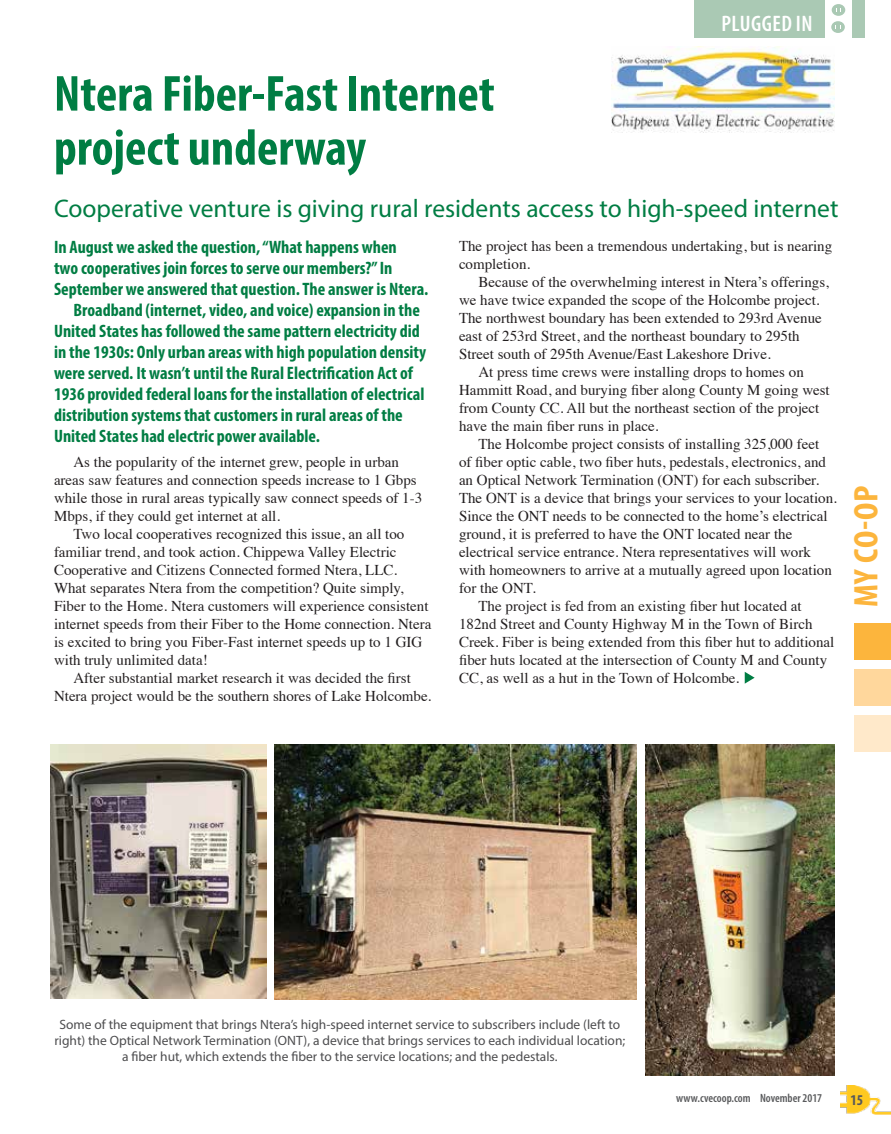
<style>
.page{position:relative;width:891px;height:1134px;background:#fff}
.page>*{position:absolute;margin:0;border:0;box-sizing:border-box;transform-origin:0 0}
.t1{font:700 condensed 51px/54px "Myriad Pro";color:#007d43}
.t2{font:700 condensed 34.2px "Myriad Pro";color:#fcb53d;scale:1.05 1}
.t3{font:25.5px "Myriad Pro";color:#007d43}
.t4{font:600 condensed 22.5px "Myriad Pro";letter-spacing:.02em;color:#fff}
.t5{font:700 condensed 18px "Myriad Pro";color:#007d43}
.t6{font:15px/18px "Times";color:#231f20}
.t7{font:700 condensed 15px "Myriad Pro";color:#58595b}
.t8{font:13.5px/16.2px "Myriad Pro";color:#4d4d4f;text-align:center}
.t9{font:600 condensed 12px "Myriad Pro";color:#58595b}
</style>
<div class="page">
<img style="left:841px;top:1085px;width:50px;height:30px">
<div style="left:694px;top:0;width:170px;height:37px;background:#aac9b4"></div>
<div style="left:825px;top:0;width:27px;height:38px;background:#fff"></div>
<div style="left:832px;top:4px;width:13px;height:12px;background:#aac9b4;border-radius:50%"></div>
<div style="left:831px;top:21px;width:14px;height:12px;background:#aac9b4;border-radius:50%"></div>
<div style="left:855px;top:623px;width:36px;height:37px;background:#fcb53d"></div>
<div style="left:855px;top:669px;width:36px;height:37px;background:#ffd79c"></div>
<div style="left:855px;top:715px;width:36px;height:37px;background:#ffe9ca"></div>
<img style="left:612px;top:46px;width:223px;height:87px">
<img style="left:646px;top:744px;width:189px;height:331px">
<img style="left:274px;top:744px;width:363px;height:255px">
<img style="left:50px;top:744px;width:216px;height:255px">
<svg style="left:745px;top:672px;width:10px;height:12px"></svg>
<h3 class="t4" style="left:722px;top:9px;width:93px">PLUGGED IN</h3>
<h1 class="t1" style="left:54px;top:66px;width:442px">Ntera Fiber-Fast Internet project underway</h1>
<h3 class="t3" style="left:54px;top:192px;width:786px">Cooperative venture is giving rural residents access to high-speed internet</h3>
<p class="t5" style="left:54px;top:236px;width:344px">In August we asked the question, “What happens when</p>
<p class="t5" style="left:54px;top:257px;width:340px">two cooperatives join forces to serve our members?” In</p>
<p class="t5" style="left:54px;top:278px;width:376px">September we answered that question. The answer is Ntera.</p>
<p class="t5" style="left:73px;top:299px;width:348px">Broadband (internet, video, and voice) expansion in the</p>
<p class="t5" style="left:54px;top:320px;width:367px">United States has followed the same pattern electricity did</p>
<p class="t5" style="left:54px;top:341px;width:374px">in the 1930s: Only urban areas with high population density</p>
<p class="t5" style="left:54px;top:362px;width:361px">were served. It wasn’t until the Rural Electrification Act of</p>
<p class="t5" style="left:54px;top:383px;width:372px">1936 provided federal loans for the installation of electrical</p>
<p class="t5" style="left:54px;top:404px;width:350px">distribution systems that customers in rural areas of the</p>
<p class="t5" style="left:54px;top:425px;width:268px">United States had electric power available.</p>
<p class="t6" style="left:54px;top:451px;width:370px;text-indent:20px">As the popularity of the internet grew, people in urban areas saw features and connection speeds increase to 1 Gbps while those in rural areas typically saw connect speeds of 1-3<br>Mbps, if they could get internet at all.</p>
<p class="t6" style="left:54px;top:523px;width:379px;text-indent:20px">Two local cooperatives recognized this issue, an all too familiar trend, and took action. Chippewa Valley Electric Cooperative and Citizens Connected formed Ntera, LLC.<br>What separates Ntera from the competition? Quite simply, Fiber to the Home. Ntera customers will experience consistent internet speeds from their Fiber to the Home connection. Ntera is excited to bring you Fiber-Fast internet speeds up to 1 GIG with truly unlimited data!</p>
<p class="t6" style="left:54px;top:667px;width:379px;text-align:center">After substantial market research it was decided the first<br>Ntera project would be the southern shores of Lake Holcombe.</p>
<p class="t6" style="left:459px;top:235px;width:375px">The project has been a tremendous undertaking, but is nearing completion.</p>
<p class="t6" style="left:478px;top:271px;width:352px">Because of the overwhelming interest in Ntera’s offerings,</p>
<p class="t6" style="left:459px;top:289px;width:362px">we have twice expanded the scope of the Holcombe project.</p>
<p class="t6" style="left:459px;top:307px;width:364px">The northwest boundary has been extended to 293rd Avenue</p>
<p class="t6" style="left:459px;top:325px;width:342px">east of 253rd Street, and the northeast boundary to 295th</p>
<p class="t6" style="left:459px;top:343px;width:313px">Street south of 295th Avenue/East Lakeshore Drive.</p>
<p class="t6" style="left:478px;top:361px;width:327px">At press time crews were installing drops to homes on</p>
<p class="t6" style="left:459px;top:379px;width:372px">Hammitt Road, and burying fiber along County M going west</p>
<p class="t6" style="left:459px;top:397px;width:362px">from County CC. All but the northeast section of the project</p>
<p class="t6" style="left:459px;top:415px;width:201px">have the main fiber runs in place.</p>
<p class="t6" style="left:478px;top:433px;width:342px">The Holcombe project consists of installing 325,000 feet</p>
<p class="t6" style="left:459px;top:451px;width:369px">of fiber optic cable, two fiber huts, pedestals, electronics, and</p>
<p class="t6" style="left:459px;top:469px;width:362px">an Optical Network Termination (ONT) for each subscriber.</p>
<p class="t6" style="left:459px;top:487px;width:380px">The ONT is a device that brings your services to your location.</p>
<p class="t6" style="left:459px;top:505px;width:370px">Since the ONT needs to be connected to the home’s electrical</p>
<p class="t6" style="left:459px;top:523px;width:335px">ground, it is preferred to have the ONT located near the</p>
<p class="t6" style="left:459px;top:541px;width:353px">electrical service entrance. Ntera representatives will work</p>
<p class="t6" style="left:459px;top:559px;width:374px">with homeowners to arrive at a mutually agreed upon location</p>
<p class="t6" style="left:459px;top:577px;width:78px">for the ONT.</p>
<p class="t6" style="left:478px;top:595px;width:325px">The project is fed from an existing fiber hut located at</p>
<p class="t6" style="left:459px;top:613px;width:355px">182nd Street and County Highway M in the Town of Birch</p>
<p class="t6" style="left:459px;top:631px;width:377px">Creek. Fiber is being extended from this fiber hut to additional</p>
<p class="t6" style="left:459px;top:649px;width:370px">fiber huts located at the intersection of County M and County</p>
<p class="t6" style="left:459px;top:667px;width:282px">CC, as well as a hut in the Town of Holcombe.</p>
<h2 class="t2" style="left:845px;top:607px;width:117px;rotate:-90deg">MY CO-OP</h2>
<p class="t8" style="left:54px;top:1016px;width:572px">Some of the equipment that brings Ntera’s high-speed internet service to subscribers include (left to right) the Optical Network Termination (ONT), a device that brings services to each individual location; a fiber hut, which extends the fiber to the service locations; and the pedestals.</p>
<p class="t9" style="left:676px;top:1091px;width:148px">www.cvecoop.com November 2017</p>
<p class="t7" style="left:850px;top:1090px;width:14px">15</p>
</div>
